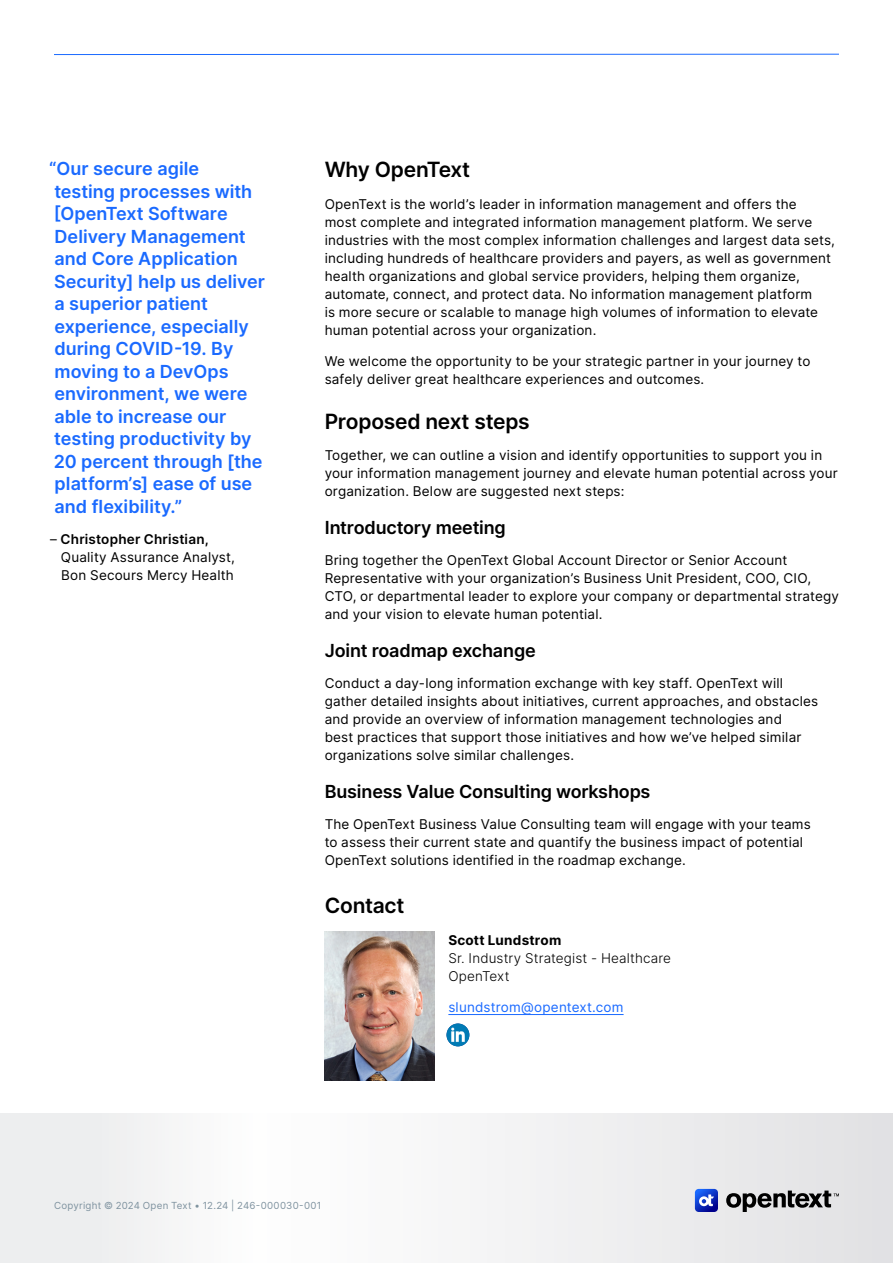
<style>
.page{position:relative;width:893px;height:1263px;background:#fff}
.page>*{position:absolute;margin:0;border:0;box-sizing:border-box;transform-origin:0 0}
.H2_Heading{font:600 21px "Inter";letter-spacing:-.01em;color:#000}
.Pull_Quote{font:600 18px/22.5px "Inter";color:#1a6aff}
.H3_Heading{font:600 18px "Inter";letter-spacing:-.01em;color:#000}
.Body{font:13.5px/18px "Inter";letter-spacing:.015em;color:#000}
.Body-2{font:300 13.5px/18px "Inter";letter-spacing:.01em;color:#000}
.Body-3{font:13.5px "Inter";letter-spacing:.015em;color:#1a6aff}
.t1{font:9.75px "Inter";letter-spacing:.025em;color:#7e929f}
.s1{font-weight:600}
.s2{font-weight:700}
</style>
<div class="page">
<svg style="left:0;top:1113px;width:893px;height:150px"></svg>
<svg style="left:726px;top:1190px;width:113px;height:22px"></svg>
<svg style="left:695px;top:1189px;width:23px;height:23px"></svg>
<img style="left:325px;top:932px;width:110px;height:148px">
<img style="left:446px;top:1023px;width:23px;height:23px;border-radius:11px">
<hr style="left:54px;top:54px;width:785px;height:1px;background:#1a6aff">
<hr style="left:448px;top:1014px;width:176px;height:1px;background:#1a6aff">
<p class="Pull_Quote" style="left:49px;top:157px;width:217px">“Our secure agile<br>testing processes with [OpenText Software<br>Delivery Management and Core Application<br>Security] help us deliver a superior patient experience, especially during COVID-19. By moving to a DevOps environment, we were able to increase our testing productivity by<br>20 percent through [the platform’s] ease of use and flexibility.”</p>
<p class="Body" style="left:61px;top:530px;width:176px;text-indent:-11px">– <span class="s1">Christopher Christian,<br></span>Quality Assurance Analyst,<br>Bon Secours Mercy Health</p>
<h2 class="H2_Heading" style="left:325px;top:154px;width:147px">Why OpenText</h2>
<p class="Body" style="left:325px;top:195px;width:512px">OpenText is the world’s leader in information management and offers the<br>most complete and integrated information management platform. We serve industries with the most complex information challenges and largest data sets, including hundreds of healthcare providers and payers, as well as government health organizations and global service providers, helping them organize, automate, connect, and protect data. No information management platform<br>is more secure or scalable to manage high volumes of information to elevate human potential across your organization.</p>
<p class="Body" style="left:325px;top:352px;width:487px">We welcome the opportunity to be your strategic partner in your journey to safely deliver great healthcare experiences and outcomes.</p>
<h2 class="H2_Heading" style="left:325px;top:406px;width:206px">Proposed next steps</h2>
<p class="Body" style="left:325px;top:446px;width:515px">Together, we can outline a vision and identify opportunities to support you in your information management journey and elevate human potential across your organization. Below are suggested next steps:</p>
<h3 class="H3_Heading" style="left:325px;top:514px;width:183px">Introductory meeting</h3>
<p class="Body" style="left:325px;top:551px;width:516px">Bring together the OpenText Global Account Director or Senior Account Representative with your organization’s Business Unit President, COO, CIO, CTO, or departmental leader to explore your company or departmental strategy and your vision to elevate human potential.</p>
<h3 class="H3_Heading" style="left:325px;top:637px;width:213px">Joint roadmap exchange</h3>
<p class="Body" style="left:325px;top:674px;width:495px">Conduct a day-long information exchange with key staff. OpenText will gather detailed insights about initiatives, current approaches, and obstacles and provide an overview of information management technologies and<br>best practices that support those initiatives and how we’ve helped similar organizations solve similar challenges.</p>
<h3 class="H3_Heading" style="left:325px;top:778px;width:327px">Business Value Consulting workshops</h3>
<p class="Body" style="left:325px;top:815px;width:488px">The OpenText Business Value Consulting team will engage with your teams to assess their current state and quantify the business impact of potential<br>OpenText solutions identified in the roadmap exchange.</p>
<h2 class="H2_Heading" style="left:325px;top:890px;width:81px">Contact</h2>
<p class="Body-2" style="left:448px;top:931px;width:224px"><span class="s2">Scott Lundstrom<br></span>Sr. Industry Strategist - Healthcare<br>OpenText</p>
<p class="Body-3" style="left:448px;top:997px;width:177px">slundstrom@opentext.com</p>
<p class="t1" style="left:54px;top:1198px;width:269px">Copyright © 2024 Open Text • 12.24 | 246-000030-001</p>
</div>
